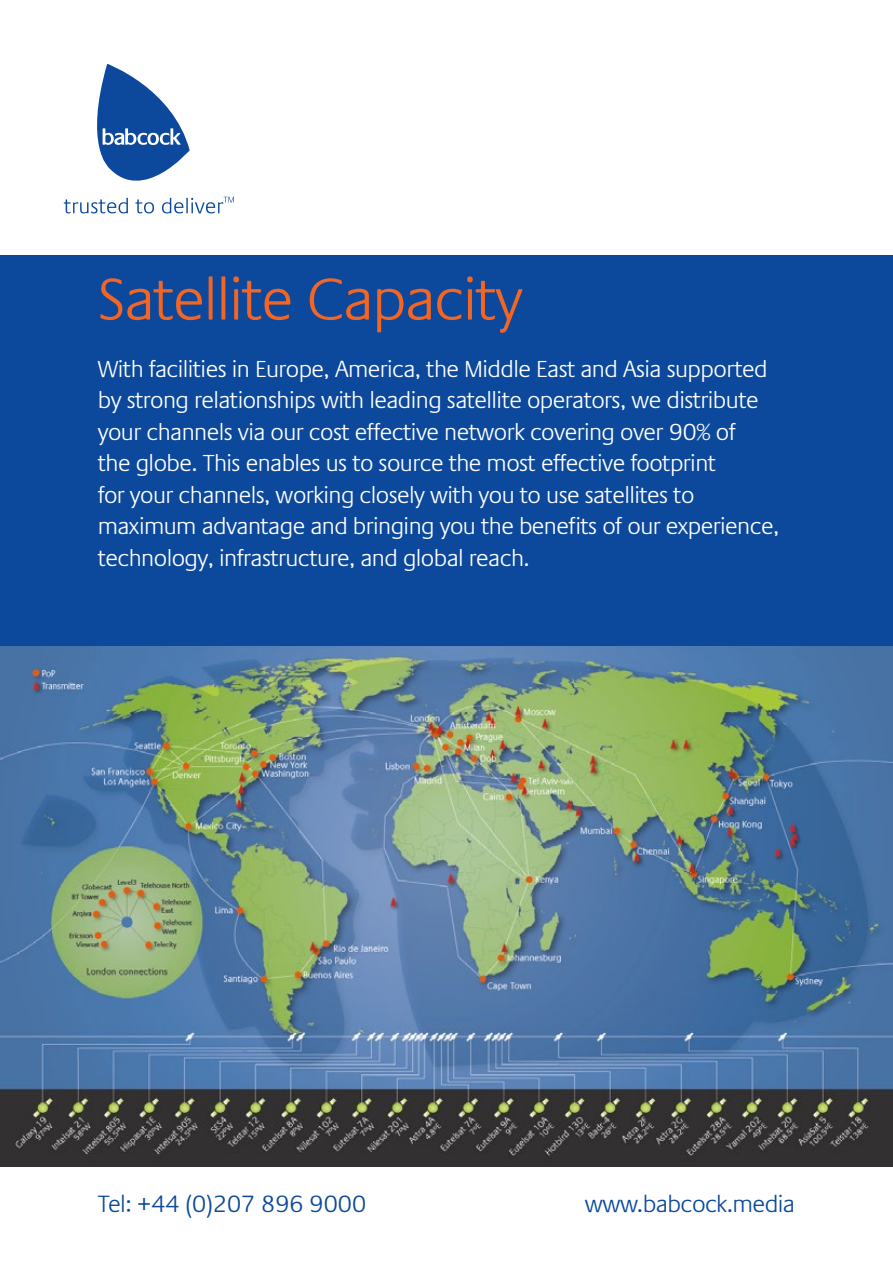
<style>
.page{position:relative;width:893px;height:1263px;background:#fff}
.page>*{position:absolute;margin:0;border:0;box-sizing:border-box;transform-origin:0 0}
.t1{font:300 60px "Praxis LT Pro";letter-spacing:-.025em;color:#f26522}
.t2{font:300 24px "Praxis LT Pro";letter-spacing:-.025em;color:#0c499d}
.t3{font:300 23.7px/31.5px "Praxis LT Pro";letter-spacing:-.025em;color:#fff}
</style>
<div class="page">
<svg style="left:64px;top:64px;width:170px;height:149px"></svg>
<div style="left:0;top:255px;width:893px;height:391px;background:#0c499d"></div>
<img style="left:0;top:646px;width:893px;height:520px">
<h1 class="t1" style="left:98px;top:265px;width:426px">Satellite Capacity</h1>
<p class="t3" style="left:98px;top:353px;width:683px">With facilities in Europe, America, the Middle East and Asia supported by strong relationships with leading satellite operators, we distribute your channels via our cost effective network covering over 90% of<br>the globe. This enables us to source the most effective footprint<br>for your channels, working closely with you to use satellites to maximum advantage and bringing you the benefits of our experience, technology, infrastructure, and global reach.</p>
<p class="t2" style="left:98px;top:1190px;width:270px">Tel: +44 (0)207 896 9000</p>
<p class="t2" style="left:585px;top:1190px;width:212px">www.babcock.media</p>
</div>
